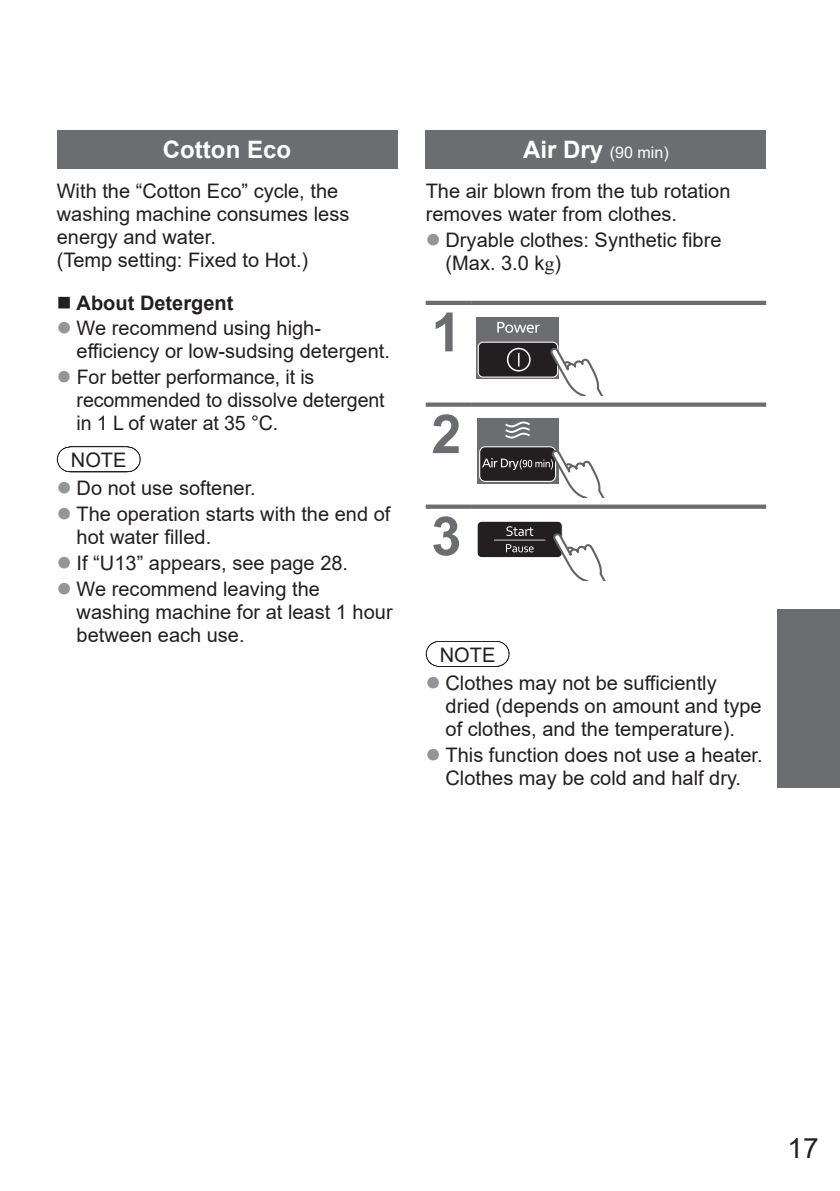
<style>
.page{position:relative;width:840px;height:1191px;background:#fff}
.page>*{position:absolute;margin:0;border:0;box-sizing:border-box;transform-origin:0 0}
.Step_Num{font:700 54px "Arial";color:#6c6d70}
.t1{font:28px "Arial";color:#231f20}
.L2{font:700 24px "Arial";color:#fff}
.Body{font:20px/23px "Arial";color:#231f20}
.Body_Bold{font:20px "Arial";color:#231f20}
.t2{font:700 20px "Arial";color:#231f20}
.NOTE{font:20px "Arial";color:#231f20}
.L2-2{font:16px "Arial";color:#fff}
.s1{font-weight:700;font-size:24px}
.s2{font-family:"Times New Roman"}
</style>
<div class="page">
<div style="left:777px;top:609px;width:62px;height:178px;background:#6c6d70"></div>
<svg style="left:438px;top:641px;width:58px;height:1px"></svg>
<div style="left:425px;top:130px;width:340px;height:39px;background:#6c6d70"></div>
<hr style="left:425px;top:301px;width:46px;height:4px;background:#6c6d70">
<hr style="left:471px;top:301px;width:294px;height:4px;background:#6c6d70">
<div style="left:425px;top:402px;width:46px;height:5px;background:#6c6d70"></div>
<div style="left:471px;top:402px;width:294px;height:5px;background:#6c6d70"></div>
<div style="left:471px;top:504px;width:294px;height:5px;background:#6c6d70"></div>
<div style="left:425px;top:504px;width:46px;height:5px;background:#6c6d70"></div>
<div style="left:476px;top:317px;width:82px;height:62px;background:#6c6d70"></div>
<svg style="left:497px;top:322px;width:42px;height:11px"></svg>
<svg style="left:477px;top:341px;width:126px;height:54px"></svg>
<div style="left:476px;top:419px;width:82px;height:65px;background:#6c6d70"></div>
<svg style="left:505px;top:421px;width:24px;height:17px"></svg>
<svg style="left:479px;top:446px;width:125px;height:51px"></svg>
<svg style="left:477px;top:521px;width:129px;height:60px"></svg>
<svg style="left:69px;top:446px;width:59px;height:26px"></svg>
<div style="left:57px;top:130px;width:340px;height:39px;background:#6c6d70"></div>
<p class="L2" style="left:163px;top:133px;width:129px">Cotton Eco</p>
<p class="Body" style="left:57px;top:179px;width:294px">With the “Cotton Eco” cycle, the washing machine consumes less energy and water.</p>
<p class="Body_Bold" style="left:57px;top:246px;width:253px">(Temp setting: Fixed to Hot.)</p>
<p class="t2" style="left:77px;top:288px;width:158px">About Detergent</p>
<p class="Body" style="left:77px;top:317px;width:314px">We recommend using high&shy;efficiency or low-sudsing detergent.</p>
<p class="Body" style="left:77px;top:365px;width:309px">For better performance, it is recommended to dissolve detergent in 1 L of water at 35 °C.</p>
<p class="NOTE" style="left:71px;top:446px;width:57px">NOTE</p>
<p class="Body" style="left:77px;top:476px;width:181px">Do not use softener.</p>
<p class="Body" style="left:77px;top:502px;width:315px">The operation starts with the end of hot water filled.</p>
<p class="Body" style="left:77px;top:551px;width:273px">If “U13” appears, see page 28.</p>
<p class="Body" style="left:77px;top:577px;width:317px">We recommend leaving the washing machine for at least 1 hour between each use.</p>
<p class="L2-2" style="left:523px;top:141px;width:147px"><span class="s1">Air Dry</span> (90 min)</p>
<p class="Body" style="left:425px;top:179px;width:306px">The air blown from the tub rotation removes water from clothes.</p>
<p class="Body" style="left:445px;top:228px;width:277px">Dryable clothes: Synthetic fibre (Max. 3.0 k<span class="s2">g</span>)</p>
<p class="Step_Num" style="left:431px;top:294px;width:32px">1</p>
<p class="Step_Num" style="left:431px;top:396px;width:32px">2</p>
<p class="Step_Num" style="left:431px;top:498px;width:32px">3</p>
<p class="NOTE" style="left:439px;top:641px;width:57px">NOTE</p>
<p class="Body" style="left:445px;top:671px;width:317px">Clothes may not be sufficiently dried (depends on amount and type of clothes, and the temperature).</p>
<p class="Body" style="left:445px;top:743px;width:318px">This function does not use a heater.<br>Clothes may be cold and half dry.</p>
<h2 class="t1" style="left:787px;top:1129px;width:33px">17</h2>
</div>
